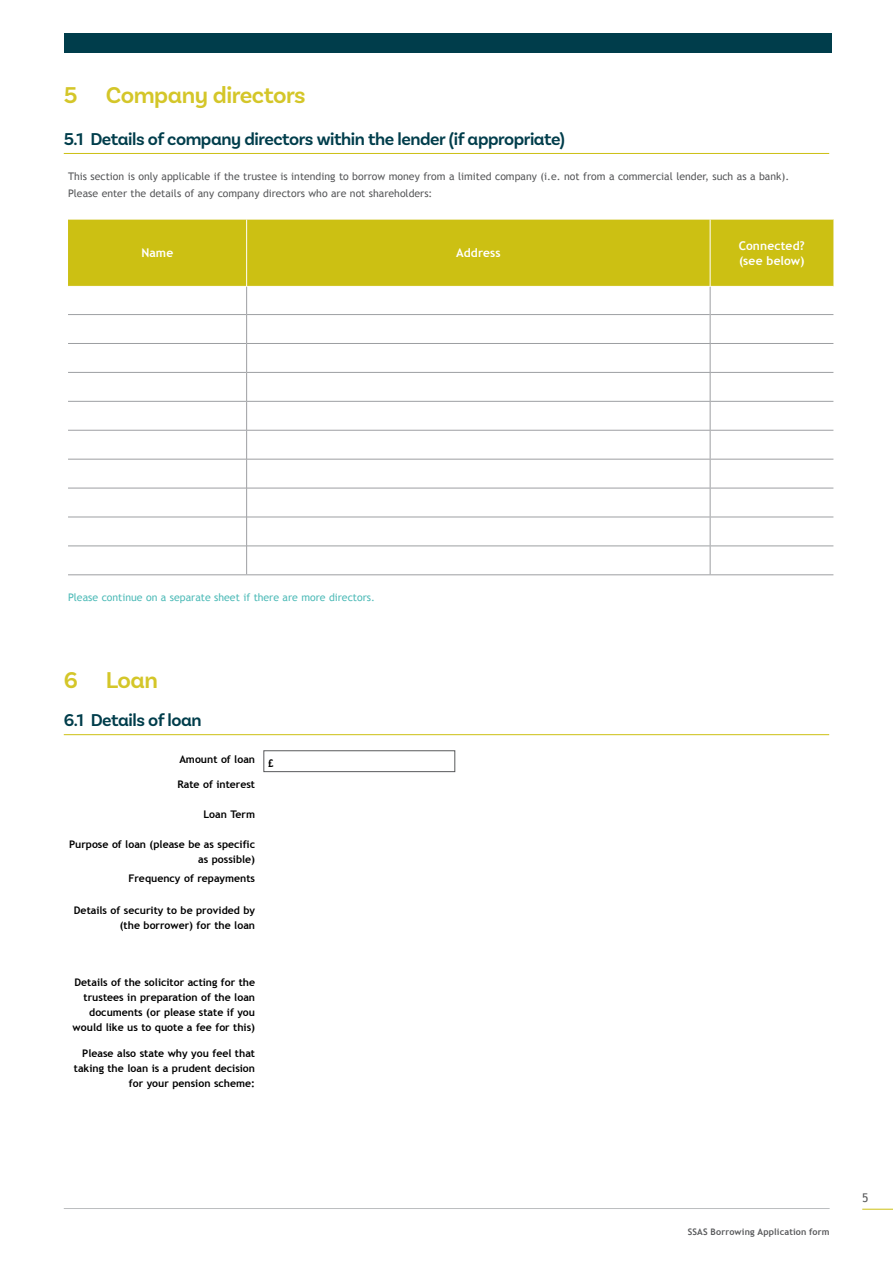
<style>
.page{position:relative;width:893px;height:1263px;background:#fff}
.page>*{position:absolute;margin:0;border:0;box-sizing:border-box;transform-origin:0 0}
.t1{font:600 24px "Basic Sans Alt";letter-spacing:-.02em;color:#d4c629}
.t2{font:600 18px "Basic Sans Alt";letter-spacing:-.025em;color:#003d4b}
.t3{font:700 12px/15px "Trebuchet MS";letter-spacing:.01em;color:#fff}
.t4{font:12px "Trebuchet MS";color:#58595b}
.t5{font:700 10.5px/15px "Trebuchet MS";color:#000;text-align:right}
.t6{font:10.5px/17.7px "Trebuchet MS";color:#58595b}
.t7{font:10.5px "Trebuchet MS";color:#4fbbb8}
.t8{font:700 9px "Trebuchet MS";letter-spacing:.02em;color:#58595b}
</style>
<div class="page">
<hr style="left:64px;top:1208px;width:766px;height:1px;background:#bcbec0">
<hr style="left:862px;top:1209px;width:31px;height:1px;background:#ccc013">
<div style="left:64px;top:34px;width:768px;height:19px;background:#003d4b"></div>
<hr style="left:64px;top:734px;width:765px;height:1px;background:#ccc013">
<div style="left:264px;top:750px;width:191px;height:22px;background:#fff;border:1px solid #58595b"></div>
<hr style="left:64px;top:153px;width:765px;height:1px;background:#ccc013">
<div style="left:68px;top:220px;width:765px;height:66px;background:#ccc013"></div>
<hr style="left:68px;top:343px;width:178px;height:1px;background:#9d9fa2">
<hr style="left:247px;top:343px;width:463px;height:1px;background:#9d9fa2">
<hr style="left:710px;top:343px;width:123px;height:1px;background:#9d9fa2">
<hr style="left:68px;top:372px;width:178px;height:1px;background:#9d9fa2">
<hr style="left:247px;top:372px;width:463px;height:1px;background:#9d9fa2">
<hr style="left:710px;top:372px;width:123px;height:1px;background:#9d9fa2">
<hr style="left:68px;top:401px;width:178px;height:1px;background:#9d9fa2">
<hr style="left:247px;top:401px;width:463px;height:1px;background:#9d9fa2">
<hr style="left:710px;top:401px;width:123px;height:1px;background:#9d9fa2">
<hr style="left:68px;top:430px;width:178px;height:1px;background:#9d9fa2">
<hr style="left:247px;top:430px;width:463px;height:1px;background:#9d9fa2">
<hr style="left:710px;top:430px;width:123px;height:1px;background:#9d9fa2">
<hr style="left:68px;top:459px;width:178px;height:1px;background:#9d9fa2">
<hr style="left:247px;top:459px;width:463px;height:1px;background:#9d9fa2">
<hr style="left:710px;top:459px;width:123px;height:1px;background:#9d9fa2">
<hr style="left:68px;top:488px;width:178px;height:1px;background:#9d9fa2">
<hr style="left:247px;top:488px;width:463px;height:1px;background:#9d9fa2">
<hr style="left:710px;top:488px;width:123px;height:1px;background:#9d9fa2">
<hr style="left:68px;top:517px;width:178px;height:1px;background:#9d9fa2">
<hr style="left:247px;top:517px;width:463px;height:1px;background:#9d9fa2">
<hr style="left:710px;top:517px;width:123px;height:1px;background:#9d9fa2">
<hr style="left:68px;top:545px;width:178px;height:1px;background:#9d9fa2">
<hr style="left:247px;top:545px;width:463px;height:1px;background:#9d9fa2">
<hr style="left:710px;top:545px;width:123px;height:1px;background:#9d9fa2">
<hr style="left:68px;top:574px;width:179px;height:1px;background:#9d9fa2">
<hr style="left:247px;top:574px;width:463px;height:1px;background:#9d9fa2">
<hr style="left:710px;top:574px;width:123px;height:1px;background:#9d9fa2">
<hr style="left:246px;top:219px;width:1px;height:67px;background:#fff">
<svg style="left:246px;top:287px;width:1px;height:287px"></svg>
<hr style="left:68px;top:314px;width:179px;height:1px;background:#9d9fa2">
<hr style="left:247px;top:314px;width:463px;height:1px;background:#9d9fa2">
<hr style="left:710px;top:314px;width:123px;height:1px;background:#9d9fa2">
<svg style="left:710px;top:287px;width:1px;height:287px"></svg>
<hr style="left:710px;top:219px;width:1px;height:67px;background:#fff">
<h1 class="t1" style="left:64px;top:81px;width:243px">5 Company directors</h1>
<h2 class="t2" style="left:64px;top:128px;width:503px">5.1 Details of company directors within the lender (if appropriate)</h2>
<p class="t6" style="left:68px;top:167px;width:723px">This section is only applicable if the trustee is intending to borrow money from a limited company (i.e. not from a commercial lender, such as a bank).<br>Please enter the details of any company directors who are not shareholders:</p>
<p class="t3" style="left:141px;top:245px;width:33px">Name</p>
<p class="t3" style="left:456px;top:245px;width:46px">Address</p>
<p class="t3" style="left:739px;top:238px;width:68px">Connected? (see below)</p>
<p class="t7" style="left:68px;top:590px;width:308px">Please continue on a separate sheet if there are more directors.</p>
<h1 class="t1" style="left:64px;top:665px;width:96px">6 Loan</h1>
<h2 class="t2" style="left:64px;top:709px;width:139px">6.1 Details of loan</h2>
<p class="t5" style="left:179px;top:751px;width:96px">Amount of loan £</p>
<p class="t5" style="left:177px;top:777px;width:79px">Rate of interest</p>
<p class="t5" style="left:203px;top:807px;width:53px">Loan Term</p>
<p class="t5" style="left:69px;top:836px;width:188px">Purpose of loan (please be as specific as possible)</p>
<p class="t5" style="left:128px;top:870px;width:128px">Frequency of repayments</p>
<p class="t5" style="left:74px;top:902px;width:183px">Details of security to be provided by (the borrower) for the loan</p>
<p class="t5" style="left:73px;top:974px;width:184px">Details of the solicitor acting for the trustees in preparation of the loan documents (or please state if you would like us to quote a fee for this)</p>
<p class="t5" style="left:74px;top:1046px;width:183px">Please also state why you feel that taking the loan is a prudent decision for your pension scheme:</p>
<p class="t8" style="left:688px;top:1226px;width:143px">SSAS Borrowing Application form</p>
<p class="t4" style="left:862px;top:1190px;width:8px">5</p>
</div>
